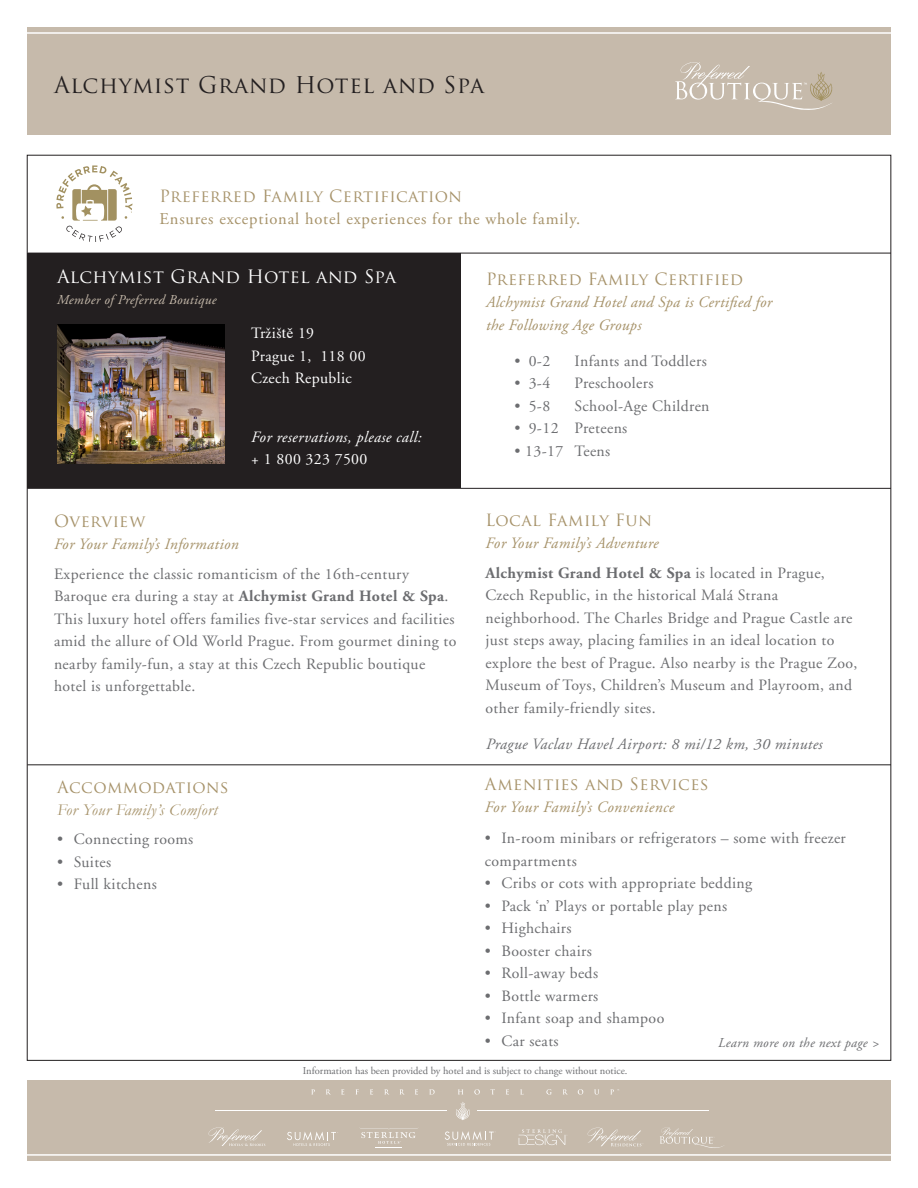
<style>
.page{position:relative;width:918px;height:1188px;background:#fff}
.page>*{position:absolute;margin:0;border:0;box-sizing:border-box;transform-origin:0 0}
.t1{font:22.5px "Trajan Pro";letter-spacing:.03em;color:#231f20}
.t2{font:18px "Trajan Pro";letter-spacing:.02em;color:#fff}
.t3{font:16.5px/22.5px "Adobe Garamond Pro";letter-spacing:.05em;color:#a69269}
.t4{font:16.5px "Trajan Pro";letter-spacing:.02em;color:#a69269}
.t5{font:italic 16.5px/22.5px "Garamond";letter-spacing:.03em;color:#a69269}
.t6{font:15.75px/22.5px "Adobe Garamond";letter-spacing:.025em;color:#6c6d70}
.t7{font:italic 15.75px/22.5px "Adobe Garamond Pro";letter-spacing:.02em;color:#a69269}
.t8{font:15.75px "Adobe Garamond Pro";letter-spacing:.025em;color:#6c6d70}
.t9{font:italic 15.75px "Adobe Garamond";letter-spacing:.025em;color:#6c6d70}
.t10{font:15.75px "Adobe Garamond";letter-spacing:.025em;color:#fff}
.t11{font:italic 15.75px "Adobe Garamond Pro";letter-spacing:.025em;color:#fff}
.t12{font:15.75px "Adobe Garamond Pro";letter-spacing:.025em;color:#fff}
.t13{font:italic 13.5px "Adobe Garamond Pro";letter-spacing:.025em;color:#c6baab}
.t14{font:italic 13.5px "Adobe Garamond Pro";letter-spacing:.025em;color:#6c6d70}
.t15{font:10.5px "Adobe Garamond Pro";color:#6c6d70}
.s1{font-family:"Trajan Pro"}
.s2{font-family:"Times"}
.s3{font-family:"Times";font-size:15px}
.s4{font-weight:700}
.s5{font-family:"Trajan Pro";font-style:normal}
</style>
<div class="page">
<div style="left:27px;top:253px;width:434px;height:235px;background:#231f20"></div>
<hr style="left:27px;top:253px;width:864px;height:1px;background:#231f20">
<div style="left:27px;top:1080px;width:864px;height:81px;background:#c6baab"></div>
<hr style="left:27px;top:488px;width:864px;height:1px;background:#231f20">
<img style="left:57px;top:324px;width:167px;height:140px">
<hr style="left:27px;top:1154px;width:865px;height:2px;background:#fff">
<div style="left:27px;top:27px;width:864px;height:108px;background:#c6baab"></div>
<hr style="left:27px;top:32px;width:865px;height:2px;background:#fff">
<hr style="left:27px;top:765px;width:864px;height:1px;background:#231f20">
<svg style="left:56px;top:165px;width:76px;height:77px"></svg>
<svg style="left:311px;top:1089px;width:4px;height:6px"></svg>
<svg style="left:326px;top:1089px;width:5px;height:6px"></svg>
<svg style="left:341px;top:1089px;width:3px;height:6px"></svg>
<svg style="left:370px;top:1089px;width:3px;height:6px"></svg>
<svg style="left:384px;top:1089px;width:5px;height:6px"></svg>
<svg style="left:400px;top:1089px;width:5px;height:6px"></svg>
<svg style="left:415px;top:1089px;width:3px;height:6px"></svg>
<svg style="left:429px;top:1089px;width:6px;height:6px"></svg>
<svg style="left:458px;top:1089px;width:5px;height:6px"></svg>
<svg style="left:474px;top:1089px;width:6px;height:6px"></svg>
<svg style="left:506px;top:1089px;width:3px;height:6px"></svg>
<svg style="left:520px;top:1089px;width:4px;height:6px"></svg>
<svg style="left:546px;top:1089px;width:6px;height:6px"></svg>
<svg style="left:563px;top:1089px;width:5px;height:6px"></svg>
<svg style="left:578px;top:1089px;width:5px;height:6px"></svg>
<svg style="left:594px;top:1089px;width:5px;height:6px"></svg>
<svg style="left:610px;top:1089px;width:9px;height:6px"></svg>
<hr style="left:216px;top:1111px;width:231px;height:1px;background:#fff">
<hr style="left:478px;top:1111px;width:231px;height:1px;background:#fff">
<svg style="left:456px;top:1102px;width:14px;height:18px"></svg>
<svg style="left:360px;top:1128px;width:58px;height:20px"></svg>
<svg style="left:287px;top:1132px;width:51px;height:14px"></svg>
<svg style="left:208px;top:1127px;width:57px;height:19px"></svg>
<svg style="left:660px;top:1127px;width:64px;height:21px"></svg>
<svg style="left:445px;top:1131px;width:49px;height:15px"></svg>
<svg style="left:519px;top:1129px;width:47px;height:16px"></svg>
<svg style="left:588px;top:1128px;width:55px;height:18px"></svg>
<svg style="left:675px;top:62px;width:157px;height:48px"></svg>
<p class="t1" style="left:54px;top:70px;width:432px">Alchymist Grand Hotel and Spa</p>
<p class="t3" style="left:159px;top:186px;width:422px"><span class="s1">Preferred Family Certification<br></span>Ensures exceptional hotel experiences for the whole family.</p>
<p class="t2" style="left:57px;top:266px;width:341px">Alchymist Grand Hotel and Spa</p>
<p class="t13" style="left:57px;top:292px;width:161px">Member of Preferred Boutique</p>
<p class="t10" style="left:251px;top:325px;width:64px">Tržiš<span class="s2">t</span><span class="s3">ě</span> 19</p>
<p class="t10" style="left:251px;top:347px;width:116px">Prague 1, 118 00</p>
<p class="t10" style="left:251px;top:370px;width:102px">Czech Republic</p>
<p class="t11" style="left:251px;top:427px;width:172px">For reservations, please call:</p>
<p class="t12" style="left:251px;top:450px;width:118px">+ 1 800 323 7500</p>
<p class="t4" style="left:54px;top:510px;width:93px">Overview</p>
<p class="t7" style="left:54px;top:534px;width:186px">For Your Family’s Information</p>
<p class="t6" style="left:54px;top:563px;width:404px">Experience the classic romanticism of the 16th-century Baroque era during a stay at <span class="s4">Alchymist Grand Hotel &amp; Spa</span>.<br>This luxury hotel offers families five-star services and facilities amid the allure of Old World Prague. From gourmet dining to nearby family-fun, a stay at this Czech Republic boutique hotel is unforgettable.</p>
<p class="t5" style="left:57px;top:776px;width:173px"><span class="s5">Accommodations<br></span>For Your Family’s Comfort</p>
<p class="t6" style="left:57px;top:829px;width:138px">• Connecting rooms</p>
<p class="t6" style="left:57px;top:851px;width:56px">• Suites</p>
<p class="t6" style="left:57px;top:874px;width:101px">• Full kitchens</p>
<p class="t4" style="left:486px;top:268px;width:259px">Preferred Family Certified</p>
<p class="t7" style="left:486px;top:291px;width:288px">Alchymist Grand Hotel and Spa is Certified for the Following Age Groups</p>
<p class="t8" style="left:514px;top:351px;width:37px">• 0-2</p>
<p class="t8" style="left:575px;top:351px;width:134px">Infants and Toddlers</p>
<p class="t8" style="left:514px;top:374px;width:37px">• 3-4</p>
<p class="t8" style="left:575px;top:374px;width:81px">Preschoolers</p>
<p class="t8" style="left:514px;top:396px;width:37px">• 5-8</p>
<p class="t8" style="left:575px;top:396px;width:137px">School-Age Children</p>
<p class="t8" style="left:514px;top:419px;width:114px">• 9-12 Preteens</p>
<p class="t8" style="left:514px;top:441px;width:97px">• 13-17 Teens</p>
<p class="t4" style="left:486px;top:510px;width:168px">Local Family Fun</p>
<p class="t7" style="left:486px;top:533px;width:175px">For Your Family’s Adventure</p>
<p class="t6" style="left:486px;top:562px;width:373px"><span class="s4">Alchymist Grand Hotel &amp; Spa</span> is located in Prague, Czech Republic, in the historical Malá Strana neighborhood. The Charles Bridge and Prague Castle are just steps away, placing families in an ideal location to explore the best of Prague. Also nearby is the Prague Zoo, Museum of Toys, Children’s Museum and Playroom, and other family-friendly sites.</p>
<p class="t9" style="left:486px;top:735px;width:338px">Prague Vaclav Havel Airport: 8 mi/12 km, 30 minutes</p>
<p class="t4" style="left:485px;top:774px;width:225px">Amenities and Services</p>
<p class="t7" style="left:485px;top:797px;width:191px">For Your Family’s Convenience</p>
<p class="t6" style="left:485px;top:827px;width:362px">• In-room minibars or refrigerators – some with freezer compartments</p>
<p class="t6" style="left:485px;top:872px;width:269px">• Cribs or cots with appropriate bedding</p>
<p class="t6" style="left:485px;top:895px;width:244px">• Pack ‘n’ Plays or portable play pens</p>
<p class="t6" style="left:485px;top:917px;width:88px">• Highchairs</p>
<p class="t6" style="left:485px;top:940px;width:108px">• Booster chairs</p>
<p class="t6" style="left:485px;top:962px;width:115px">• Roll-away beds</p>
<p class="t6" style="left:485px;top:985px;width:115px">• Bottle warmers</p>
<p class="t6" style="left:485px;top:1007px;width:181px">• Infant soap and shampoo</p>
<p class="t6" style="left:485px;top:1030px;width:75px">• Car seats</p>
<p class="t14" style="left:718px;top:1035px;width:163px">Learn more on the next page &gt;</p>
<p class="t15" style="left:303px;top:1064px;width:326px">Information has been provided by hotel and is subject to change without notice.</p>
</div>
